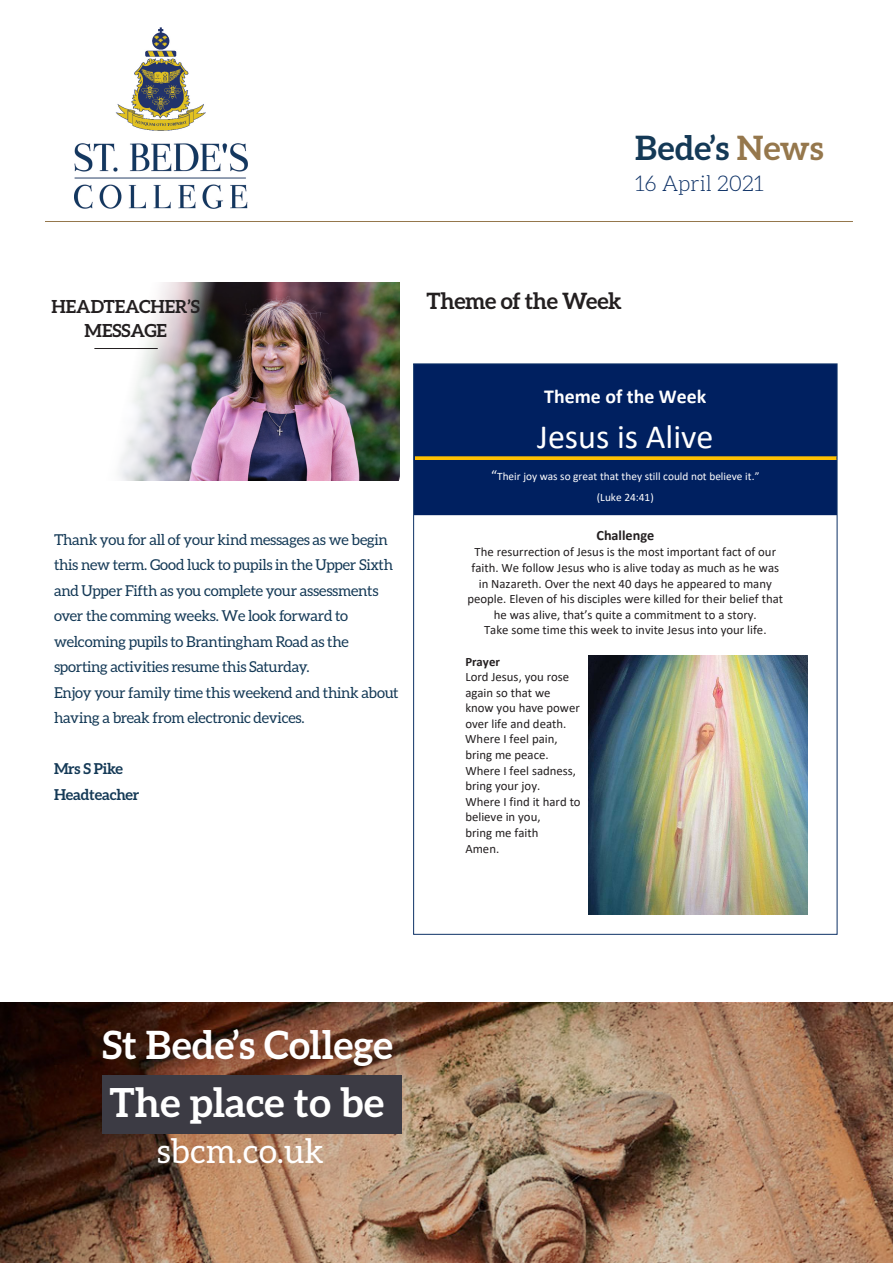
<style>
.page{position:relative;width:893px;height:1263px;background:#fff}
.page>*{position:absolute;margin:0;border:0;box-sizing:border-box;transform-origin:0 0}
.t1{font:700 40.05px "Aleo";color:#fff}
.t2{font:700 39px "Aleo";color:#fff}
.t3{font:34.05px "Calibri";color:#fff}
.t4{font:33.75px "Aleo";color:#fff}
.t5{font:700 33.6px "Aleo";color:#143956}
.t6{font:700 22.5px "Aleo";letter-spacing:-.02em;color:#231f20}
.t7{font:300 21.75px "Aleo";color:#0d3166}
.t8{font:700 19.8px "Calibri";color:#fff}
.t9{font:700 18px "Aleo";color:#231f20}
.t10{font:15px/25.5px "Aleo";letter-spacing:-.02em;color:#143956}
.t11{font:700 15px "Aleo";letter-spacing:-.02em;color:#143956}
.t12{font:700 14.25px "Calibri";color:#231f20}
.t13{font:12.75px/15.6px "Calibri";color:#231f20;text-align:center}
.t14{font:11.25px/21.6px "Calibri";color:#fff;text-align:center}
.s1{color:#95774c}
.s2{font-size:14.25px}
.s3{font-weight:700}
</style>
<div class="page">
<hr style="left:45px;top:221px;width:808px;height:1px;background:#95774c">
<img style="left:75px;top:27px;width:172px;height:181px">
<svg style="left:0;top:1003px;width:893px;height:260px;background:#8e6a51"></svg>
<div style="left:102px;top:1075px;width:300px;height:58px;background:#3c3b44"></div>
<div style="left:415px;top:366px;width:420px;height:149px;background:#002060"></div>
<svg style="left:415px;top:456px;width:420px;height:4px;background:#ebb307"></svg>
<img style="left:588px;top:655px;width:219px;height:260px">
<img style="left:119px;top:282px;width:281px;height:198px">
<hr style="left:94px;top:348px;width:64px;height:1px;background:#231f20">
<p class="t5" style="left:635px;top:128px;width:190px">Bede’s <span class="s1">News</span></p>
<p class="t7" style="left:635px;top:171px;width:130px">16 April 2021</p>
<p class="t9" style="left:51px;top:296px;width:150px">HEADTEACHER’S</p>
<p class="t6" style="left:427px;top:288px;width:197px">Theme of the Week</p>
<p class="t9" style="left:85px;top:320px;width:84px">MESSAGE</p>
<p class="t10" style="left:54px;top:526px;width:341px">Thank you for all of your kind messages as we begin this new term. Good luck to pupils in the Upper Sixth and Upper Fifth as you complete your assessments over the comming weeks. We look forward to welcoming pupils to Brantingham Road as the sporting activities resume this Saturday.</p>
<p class="t10" style="left:54px;top:679px;width:346px">Enjoy your family time this weekend and think about having a break from electronic devices.</p>
<p class="t11" style="left:54px;top:760px;width:70px">Mrs S Pike</p>
<p class="t11" style="left:54px;top:786px;width:87px">Headteacher</p>
<p class="t8" style="left:544px;top:382px;width:164px">Theme of the Week</p>
<p class="t3" style="left:537px;top:413px;width:178px">Jesus is Alive</p>
<p class="t14" style="left:491px;top:465px;width:270px"><span class="s2">“</span>Their joy was so great that they still could not believe it.” (Luke 24:41)</p>
<p class="t12" style="left:596px;top:526px;width:59px">Challenge</p>
<p class="t13" style="left:467px;top:544px;width:317px">The resurrection of Jesus is the most important fact of our faith. We follow Jesus who is alive today as much as he was in Nazareth. Over the next 40 days he appeared to many people. Eleven of his disciples were killed for their belief that he was alive, that’s quite a commitment to a story.<br>Take some time this week to invite Jesus into your life.</p>
<p class="t13" style="left:465px;top:653px;width:117px;text-align:left"><span class="s3">Prayer<br></span>Lord Jesus, you rose again so that we know you have power over life and death.<br>Where I feel pain, bring me peace.<br>Where I feel sadness, bring your joy.<br>Where I find it hard to believe in you,<br>bring me faith<br>Amen.</p>
<p class="t2" style="left:102px;top:1023px;width:292px">St Bede’s College</p>
<p class="t1" style="left:109px;top:1079px;width:276px">The place to be</p>
<p class="t4" style="left:157px;top:1131px;width:169px">sbcm.co.uk</p>
</div>
